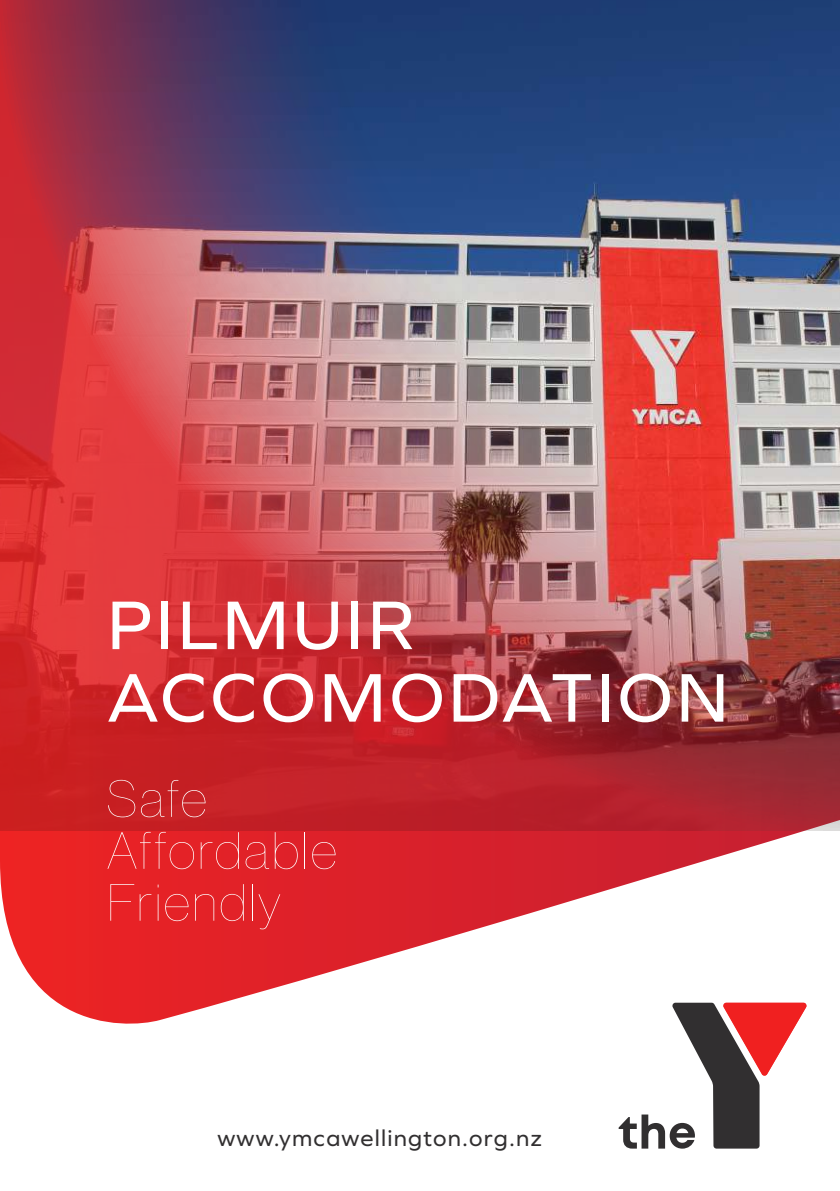
<style>
.page{position:relative;width:840px;height:1191px;background:#fff}
.page>*{position:absolute;margin:0;border:0;box-sizing:border-box;transform-origin:0 0}
.t1{font:71.4px/72.4px "Graphie";letter-spacing:.05em;color:#fff}
.t2{font:51.2px/52px "N Haas Grotesk DS Pro 15 Ult Th";letter-spacing:.05em;color:#fff}
.t3{font:23.6px "Graphie";letter-spacing:.05em;color:#312f30}
</style>
<div class="page">
<svg style="left:0;top:830px;width:839px;height:194px"></svg>
<img style="left:0;top:0;width:839px;height:830px">
<svg style="left:618px;top:1002px;width:188px;height:146px"></svg>
<h1 class="t1" style="left:107px;top:587px;width:623px">PILMUIR<br>ACCOMODATION</h1>
<h2 class="t2" style="left:107px;top:773px;width:231px">Safe<br>Affordable<br>Friendly</h2>
<p class="t3" style="left:217px;top:1124px;width:326px">www.ymcawellington.org.nz</p>
</div>
